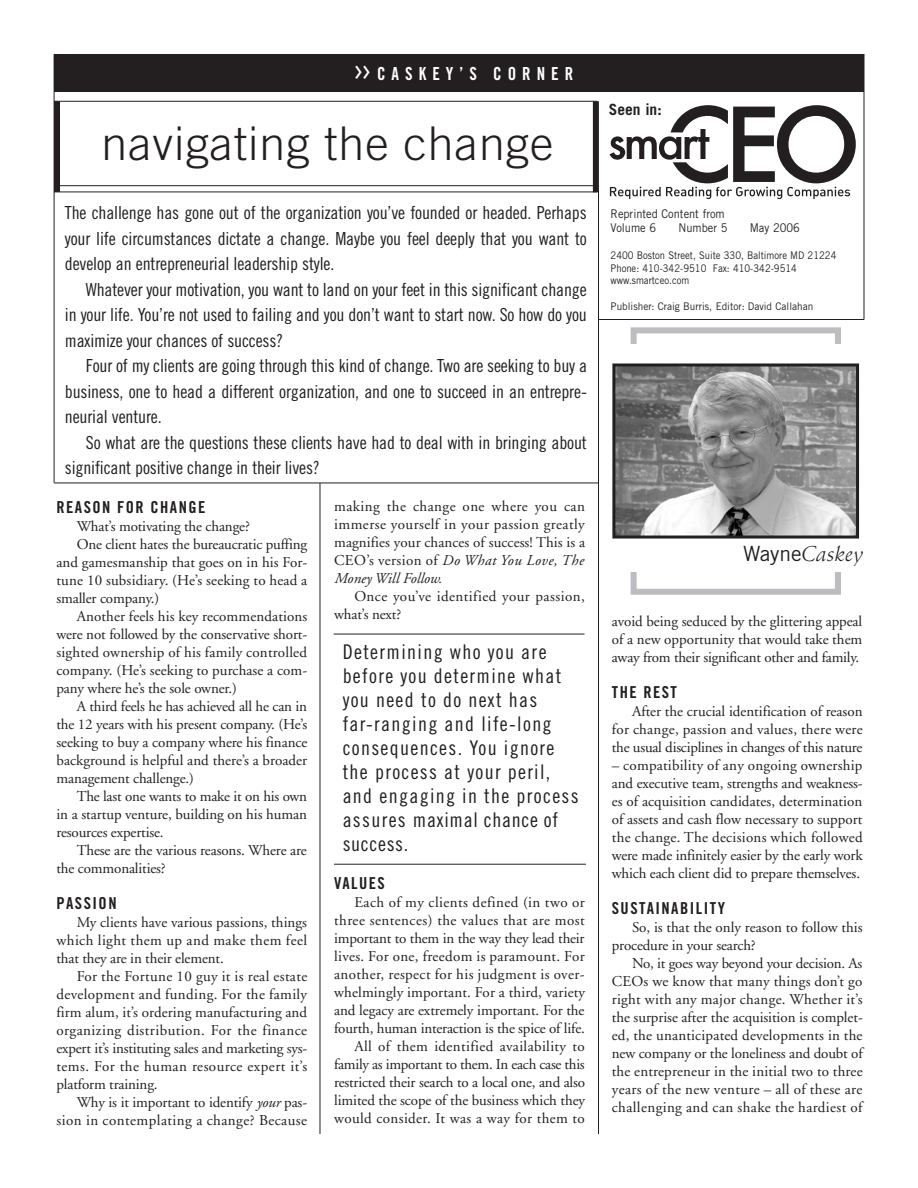
<style>
.page{position:relative;width:918px;height:1188px;background:#fff}
.page>*{position:absolute;margin:0;border:0;box-sizing:border-box;transform-origin:0 0}
.t1{font:300 46.5px "Trade Gothic";letter-spacing:.02em;color:#231f20}
.t2{font:italic 21px "Schneidler BT";color:#231f20}
.t3{font:20.25px/24px "Trade Gothic Cond Eighteen";letter-spacing:.065em;color:#231f20}
.t4{font:18px/25.5px "Trade Gothic Cond Eighteen";letter-spacing:-.01em;color:#231f20;text-align:justify}
.t5{font:18px "Trade Gothic Bold Cond Twenty";letter-spacing:.355em;color:#fff;scale:.95 1}
.t6{font:16.5px "Trade Gothic Bold Cond Twenty";letter-spacing:.09em;color:#231f20}
.t7{font:700 15.45px "Trade Gothic";color:#231f20}
.t8{font:15px/18px "Adobe Garamond";letter-spacing:-.005em;color:#231f20;text-align:justify}
.t9{font:15px/18px "Adobe Garamond";letter-spacing:.03em;color:#231f20;text-align:right}
.t10{font:15px "Adobe Garamond";letter-spacing:.015em;color:#231f20}
.t11{font:12px/14.4px "Trade Gothic";color:#231f20;scale:.92 1}
.t12{font:10.5px/12.6px "Trade Gothic";color:#231f20;scale:.9 1}
.t13{font:10.5px "Trade Gothic";color:#231f20;scale:.95 1}
.s1{font-family:"Meta";font-size:25.8px}
.s2{font-style:italic}
.s3{font-family:"Trade Gothic";font-style:normal}
</style>
<div class="page">
<div style="left:54px;top:54px;width:810px;height:38px;background:#231f20"></div>
<svg style="left:610px;top:105px;width:246px;height:94px"></svg>
<hr style="left:598px;top:190px;width:1px;height:944px;background:#231f20">
<hr style="left:599px;top:319px;width:265px;height:1px;background:#231f20">
<div style="left:593px;top:101px;width:6px;height:91px;background:#231f20"></div>
<hr style="left:57px;top:185px;width:540px;height:1px;background:#231f20">
<hr style="left:54px;top:192px;width:543px;height:1px;background:#231f20">
<hr style="left:54px;top:101px;width:543px;height:1px;background:#231f20">
<div style="left:54px;top:101px;width:6px;height:91px;background:#231f20"></div>
<div style="left:631px;top:327px;width:210px;height:268px;border:6px solid #bcbdc0"></div>
<div style="left:619px;top:344px;width:254px;height:228px;background:#fff"></div>
<img style="left:616px;top:367px;width:239px;height:168px">
<div style="left:612px;top:363px;width:247px;height:176px;border:3px solid #231f20"></div>
<hr style="left:54px;top:483px;width:545px;height:1px;background:#231f20">
<hr style="left:54px;top:54px;width:1px;height:429px;background:#231f20">
<hr style="left:864px;top:54px;width:1px;height:266px;background:#231f20">
<hr style="left:320px;top:483px;width:1px;height:651px;background:#231f20">
<hr style="left:334px;top:864px;width:252px;height:1px;background:#231f20">
<hr style="left:334px;top:634px;width:251px;height:1px;background:#231f20">
<p class="t5" style="left:355px;top:67px;width:232px"><span class="s1">&gt;&gt;</span>CASKEY’S CORNER</p>
<h1 class="t1" style="left:102px;top:126px;width:453px">navigating the change</h1>
<p class="t4" style="left:65px;top:202px;width:524px">The challenge has gone out of the organization you’ve founded or headed. Perhaps your life circumstances dictate a change. Maybe you feel deeply that you want to develop an entrepreneurial leadership style.</p>
<p class="t4" style="left:65px;top:278px;width:524px;text-indent:21px">Whatever your motivation, you want to land on your feet in this significant change in your life. You’re not used to failing and you don’t want to start now. So how do you maximize your chances of success?</p>
<p class="t4" style="left:65px;top:355px;width:524px;text-indent:21px">Four of my clients are going through this kind of change. Two are seeking to buy a business, one to head a different organization, and one to succeed in an entrepre&shy;neurial venture.</p>
<p class="t4" style="left:65px;top:431px;width:523px;text-indent:21px">So what are the questions these clients have had to deal with in bringing about significant positive change in their lives?</p>
<p class="t6" style="left:56px;top:501px;width:151px">REASON FOR CHANGE</p>
<p class="t8" style="left:77px;top:518px;width:175px">What’s motivating the change?</p>
<p class="t8" style="left:77px;top:536px;width:232px">One client hates the bureaucratic puffing</p>
<p class="t8" style="left:56px;top:554px;width:252px">and gamesmanship that goes on in his For-</p>
<p class="t8" style="left:56px;top:572px;width:252px">tune 10 subsidiary. (He’s seeking to head a</p>
<p class="t8" style="left:56px;top:590px;width:104px">smaller company.)</p>
<p class="t8" style="left:77px;top:608px;width:232px">Another feels his key recommendations</p>
<p class="t8" style="left:56px;top:626px;width:252px">were not followed by the conservative short-</p>
<p class="t10" style="left:56px;top:646px;width:252px">sighted ownership of his family controlled</p>
<p class="t8" style="left:56px;top:662px;width:252px">company. (He’s seeking to purchase a com-</p>
<p class="t8" style="left:56px;top:680px;width:182px">pany where he’s the sole owner.)</p>
<p class="t8" style="left:77px;top:698px;width:232px">A third feels he has achieved all he can in</p>
<p class="t8" style="left:56px;top:716px;width:252px">the 12 years with his present company. (He’s</p>
<p class="t8" style="left:56px;top:734px;width:252px">seeking to buy a company where his finance</p>
<p class="t8" style="left:56px;top:752px;width:252px">background is helpful and there’s a broader</p>
<p class="t8" style="left:56px;top:770px;width:139px">management challenge.)</p>
<p class="t8" style="left:77px;top:788px;width:232px">The last one wants to make it on his own</p>
<p class="t8" style="left:56px;top:806px;width:252px">in a startup venture, building on his human</p>
<p class="t8" style="left:56px;top:824px;width:109px">resources expertise.</p>
<p class="t8" style="left:77px;top:842px;width:232px">These are the various reasons. Where are</p>
<p class="t8" style="left:56px;top:860px;width:111px">the commonalities?</p>
<p class="t6" style="left:56px;top:897px;width:62px">PASSION</p>
<p class="t8" style="left:56px;top:914px;width:252px;text-indent:20px">My clients have various passions, things which light them up and make them feel that they are in their element.</p>
<p class="t8" style="left:56px;top:968px;width:252px;text-indent:20px">For the Fortune 10 guy it is real estate development and funding. For the family firm alum, it’s ordering manufacturing and organizing distribution. For the finance expert it’s instituting sales and marketing sys&shy;tems. For the human resource expert it’s platform training.</p>
<p class="t9" style="left:56px;top:1094px;width:252px">Why is it important to identify <span class="s2">your</span> pas&shy;sion in contemplating a change? Because</p>
<p class="t8" style="left:334px;top:499px;width:252px">making the change one where you can immerse yourself in your passion greatly magnifies your chances of success! This is a CEO’s version of <span class="s2">Do What You Love, The Money Will Follow.</span></p>
<p class="t9" style="left:334px;top:589px;width:252px;text-align:left;text-indent:20px">Once you’ve identified your passion, what’s next?</p>
<h3 class="t3" style="left:343px;top:641px;width:238px">Determining who you are before you determine what you need to do next has far-ranging and life-long consequences. You ignore the process at your peril, and engaging in the process assures maximal chance of success.</h3>
<p class="t6" style="left:334px;top:878px;width:52px">VALUES</p>
<p class="t8" style="left:334px;top:895px;width:252px;text-align:right">Each of my clients defined (in two or three sentences) the values that are most important to them in the way they lead their lives. For one, freedom is paramount. For another, respect for his judgment is over&shy;whelmingly important. For a third, variety and legacy are extremely important. For the fourth, human interaction is the spice of life.<br>All of them identified availability to family as important to them. In each case this restricted their search to a local one, and also limited the scope of the business which they would consider. It was a way for them to</p>
<p class="t7" style="left:609px;top:104px;width:54px">Seen in:</p>
<p class="t11" style="left:611px;top:207px;width:126px">Reprinted Content from<br>Volume 6</p>
<p class="t11" style="left:678px;top:222px;width:55px">Number 5</p>
<p class="t11" style="left:750px;top:222px;width:56px">May 2006</p>
<p class="t12" style="left:611px;top:250px;width:252px">2400 Boston Street, Suite 330, Baltimore MD 21224<br>Phone: 410-342-9510 Fax: 410-342-9514 www.smartceo.com</p>
<p class="t13" style="left:611px;top:303px;width:215px">Publisher: Craig Burris, Editor: David Callahan</p>
<h2 class="t2" style="left:743px;top:546px;width:122px"><span class="s3">Wayne</span>Caskey</h2>
<p class="t8" style="left:612px;top:614px;width:252px">avoid being seduced by the glittering appeal of a new opportunity that would take them away from their significant other and family.</p>
<p class="t6" style="left:612px;top:686px;width:67px">THE REST</p>
<p class="t8" style="left:612px;top:704px;width:252px;text-indent:20px">After the crucial identification of reason for change, passion and values, there were the usual disciplines in changes of this nature</p>
<p class="t8" style="left:612px;top:758px;width:252px">– compatibility of any ongoing ownership and executive team, strengths and weakness&shy;es of acquisition candidates, determination of assets and cash flow necessary to support the change. The decisions which followed were made infinitely easier by the early work which each client did to prepare themselves.</p>
<p class="t6" style="left:612px;top:902px;width:115px">SUSTAINABILITY</p>
<p class="t8" style="left:612px;top:920px;width:252px;text-indent:20px">So, is that the only reason to follow this procedure in your search?</p>
<p class="t8" style="left:612px;top:956px;width:253px;text-indent:20px">No, it goes way beyond your decision. As CEOs we know that many things don’t go right with any major change. Whether it’s the surprise after the acquisition is complet&shy;ed, the unanticipated developments in the new company or the loneliness and doubt of the entrepreneur in the initial two to three years of the new venture – all of these are challenging and can shake the hardiest of</p>
</div>
